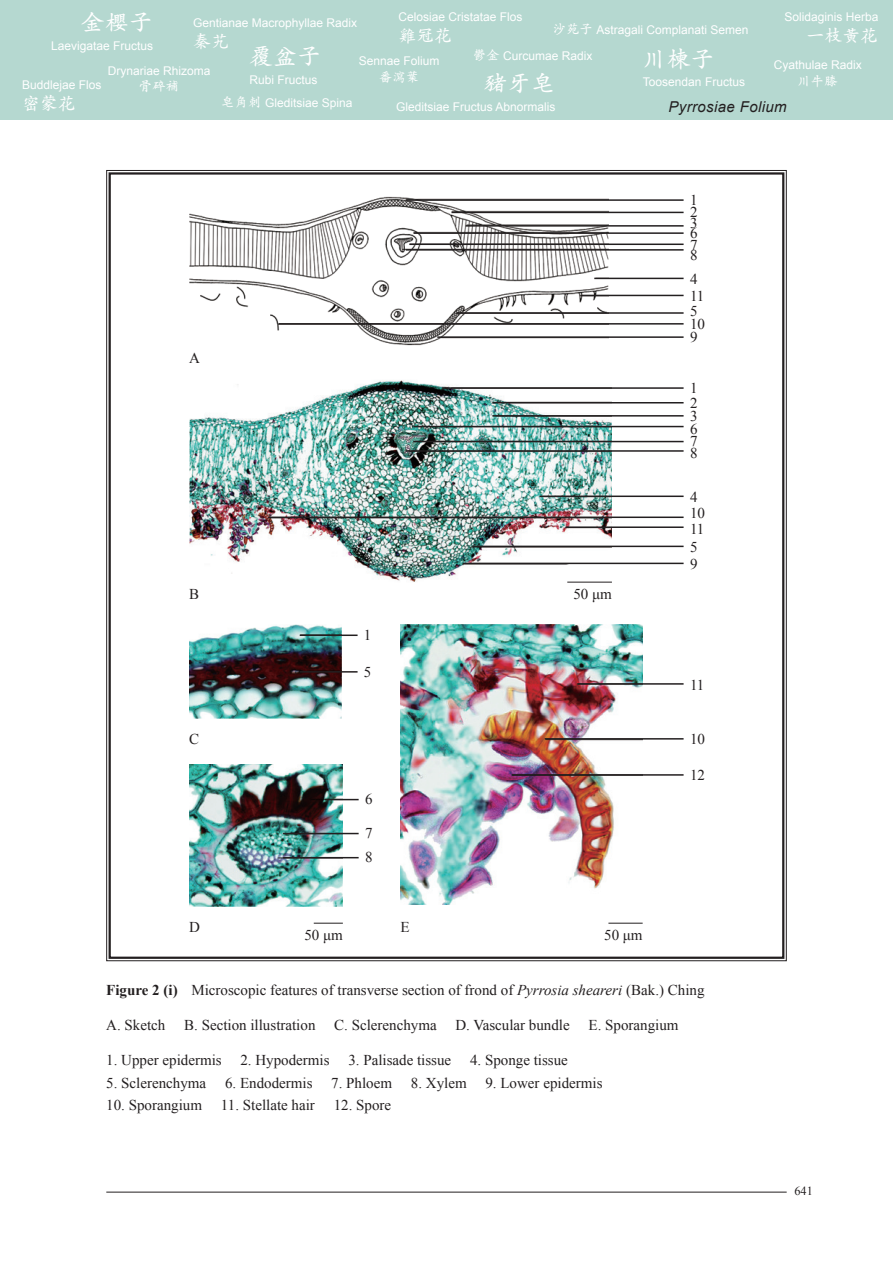
<style>
.page{position:relative;width:893px;height:1263px;background:#fff}
.page>*{position:absolute;margin:0;border:0;box-sizing:border-box;transform-origin:0 0}
.t1{font:600 24px "M Kai HK";color:#fff}
.t2{font:600 18px "M Kai HK";color:#fff}
.t3{font:15px/12.5px "Times New Roman";color:#231f20}
.t4{font:italic 15px "Arial";letter-spacing:.025em;color:#231f20}
.t5{font:600 13.5px "M Kai HK";color:#fff}
.t6{font:12.3px "Times New Roman";color:#231f20}
.t7{font:12px "Arial";color:#fff}
.s1{font-family:"M Kai HK";font-weight:600;font-size:13.5px}
.s2{font-weight:700}
.s3{font-style:italic}
</style>
<div class="page">
<svg style="left:106px;top:170px;width:681px;height:791px"></svg>
<img style="left:189px;top:197px;width:419px;height:149px">
<img style="left:189px;top:380px;width:423px;height:202px">
<img style="left:400px;top:625px;width:243px;height:279px">
<div style="left:0;top:0;width:893px;height:119px;background:#b5d8d0"></div>
<hr style="left:106px;top:1192px;width:681px;height:1px;background:#231f20">
<hr style="left:406px;top:199px;width:278px;height:2px;background:#231f20">
<hr style="left:451px;top:212px;width:233px;height:1px;background:#231f20">
<hr style="left:466px;top:225px;width:218px;height:2px;background:#231f20">
<hr style="left:414px;top:232px;width:270px;height:2px;background:#231f20">
<hr style="left:409px;top:244px;width:275px;height:1px;background:#231f20">
<hr style="left:406px;top:249px;width:278px;height:2px;background:#231f20">
<hr style="left:594px;top:278px;width:90px;height:1px;background:#231f20">
<hr style="left:580px;top:295px;width:104px;height:1px;background:#231f20">
<hr style="left:457px;top:312px;width:227px;height:2px;background:#231f20">
<hr style="left:279px;top:323px;width:405px;height:2px;background:#231f20">
<hr style="left:442px;top:387px;width:242px;height:2px;background:#231f20">
<hr style="left:492px;top:402px;width:192px;height:1px;background:#231f20">
<hr style="left:492px;top:415px;width:192px;height:2px;background:#231f20">
<hr style="left:413px;top:426px;width:271px;height:1px;background:#231f20">
<hr style="left:413px;top:441px;width:271px;height:1px;background:#231f20">
<hr style="left:406px;top:450px;width:278px;height:2px;background:#231f20">
<hr style="left:539px;top:495px;width:145px;height:2px;background:#231f20">
<hr style="left:566px;top:526px;width:118px;height:2px;background:#231f20">
<hr style="left:472px;top:546px;width:212px;height:1px;background:#231f20">
<hr style="left:463px;top:563px;width:221px;height:1px;background:#231f20">
<hr style="left:577px;top:683px;width:107px;height:2px;background:#231f20">
<hr style="left:545px;top:738px;width:139px;height:2px;background:#231f20">
<hr style="left:512px;top:774px;width:172px;height:2px;background:#231f20">
<hr style="left:269px;top:516px;width:415px;height:2px;background:#231f20">
<img style="left:189px;top:625px;width:152px;height:93px">
<img style="left:189px;top:764px;width:154px;height:142px">
<hr style="left:325px;top:799px;width:34px;height:1px;background:#231f20">
<hr style="left:300px;top:634px;width:58px;height:2px;background:#231f20">
<hr style="left:300px;top:671px;width:58px;height:2px;background:#231f20">
<hr style="left:283px;top:833px;width:76px;height:1px;background:#231f20">
<hr style="left:283px;top:857px;width:76px;height:1px;background:#231f20">
<svg style="left:314px;top:923px;width:29px;height:1px"></svg>
<hr style="left:608px;top:923px;width:35px;height:1px;background:#231f20">
<hr style="left:567px;top:582px;width:45px;height:1px;background:#231f20">
<hr style="left:437px;top:336px;width:247px;height:2px;background:#231f20">
<h1 class="t1" style="left:81px;top:6px;width:73px">金櫻子</h1>
<p class="t7" style="left:51px;top:38px;width:104px">Laevigatae Fructus</p>
<p class="t7" style="left:398px;top:9px;width:126px">Celosiae Cristatae Flos</p>
<p class="t2" style="left:398px;top:22px;width:55px">雞冠花</p>
<p class="t7" style="left:784px;top:9px;width:96px">Solidaginis Herba</p>
<p class="t2" style="left:807px;top:23px;width:73px">一枝黃花</p>
<p class="t7" style="left:193px;top:15px;width:166px">Gentianae Macrophyllae Radix</p>
<p class="t2" style="left:193px;top:29px;width:37px">秦艽</p>
<p class="t7" style="left:553px;top:22px;width:197px"><span class="s1">沙苑子</span> Astragali Complanati Semen</p>
<h1 class="t1" style="left:250px;top:39px;width:73px">覆盆子</h1>
<p class="t7" style="left:250px;top:72px;width:70px">Rubi Fructus</p>
<h1 class="t1" style="left:643px;top:42px;width:73px">川楝子</h1>
<p class="t7" style="left:473px;top:48px;width:121px"><span class="s1">鬱金</span> Curcumae Radix</p>
<p class="t7" style="left:359px;top:53px;width:82px">Sennae Folium</p>
<p class="t5" style="left:379px;top:68px;width:42px">番瀉葉</p>
<p class="t7" style="left:774px;top:57px;width:90px">Cyathulae Radix</p>
<p class="t5" style="left:797px;top:71px;width:42px">川牛膝</p>
<p class="t7" style="left:108px;top:62px;width:104px">Drynariae Rhizoma</p>
<p class="t5" style="left:139px;top:77px;width:42px">骨碎補</p>
<h1 class="t1" style="left:483px;top:66px;width:73px">豬牙皂</h1>
<p class="t7" style="left:396px;top:99px;width:161px">Gleditsiae Fructus Abnormalis</p>
<p class="t7" style="left:22px;top:77px;width:81px">Buddlejae Flos</p>
<p class="t7" style="left:643px;top:74px;width:104px">Toosendan Fructus</p>
<p class="t2" style="left:22px;top:91px;width:55px">密蒙花</p>
<p class="t7" style="left:221px;top:95px;width:133px"><span class="s1">皂角刺</span> Gleditsiae Spina</p>
<p class="t4" style="left:668px;top:97px;width:120px">Pyrrosiae Folium</p>
<p class="t3" style="left:189px;top:351px;width:12px">A</p>
<p class="t3" style="left:189px;top:588px;width:12px">B</p>
<p class="t3" style="left:189px;top:732px;width:12px">C</p>
<p class="t3" style="left:364px;top:628px;width:9px">1</p>
<p class="t3" style="left:364px;top:665px;width:9px">5</p>
<p class="t3" style="left:365px;top:793px;width:9px">6</p>
<p class="t3" style="left:365px;top:821px;width:9px;line-height:24.2px">7<br>8</p>
<p class="t3" style="left:573px;top:588px;width:40px">50 μm</p>
<p class="t3" style="left:189px;top:920px;width:12px">D</p>
<p class="t3" style="left:400px;top:920px;width:11px">E</p>
<p class="t3" style="left:304px;top:929px;width:40px">50 μm</p>
<p class="t3" style="left:604px;top:929px;width:40px">50 μm</p>
<p class="t3" style="left:690px;top:193px;width:9px">1<br>2</p>
<p class="t3" style="left:690px;top:217px;width:9px;line-height:11.1px;text-align:justify">3<br>6<br>7</p>
<p class="t3" style="left:690px;top:243px;width:9px;line-height:23.9px">8<br>4</p>
<p class="t3" style="left:690px;top:288px;width:16px;line-height:15.5px">11<br>5</p>
<p class="t3" style="left:690px;top:317px;width:16px;line-height:13.4px">10<br>9</p>
<p class="t3" style="left:690px;top:380px;width:9px;line-height:15.1px">1<br>2</p>
<p class="t3" style="left:690px;top:410px;width:9px;text-align:justify">3<br>6<br>7<br>8</p>
<p class="t3" style="left:690px;top:480px;width:16px;line-height:32.2px">4<br>11</p>
<p class="t3" style="left:690px;top:538px;width:9px;line-height:17px">5<br>9</p>
<p class="t3" style="left:690px;top:507px;width:16px">10</p>
<p class="t3" style="left:690px;top:678px;width:16px">11</p>
<p class="t3" style="left:690px;top:733px;width:16px">10</p>
<p class="t3" style="left:690px;top:768px;width:16px">12</p>
<p class="t3" style="left:106px;top:984px;width:600px"><span class="s2">Figure 2 (i)</span> Microscopic features of transverse section of frond of <span class="s3">Pyrrosia sheareri</span> (Bak.) Ching</p>
<p class="t3" style="left:106px;top:1019px;width:61px">A. Sketch</p>
<p class="t3" style="left:184px;top:1019px;width:133px">B. Section illustration</p>
<p class="t3" style="left:334px;top:1019px;width:104px">C. Sclerenchyma</p>
<p class="t3" style="left:455px;top:1019px;width:116px">D. Vascular bundle</p>
<p class="t3" style="left:588px;top:1019px;width:92px">E. Sporangium</p>
<p class="t3" style="left:106px;top:1054px;width:225px">1. Upper epidermis 2. Hypodermis</p>
<p class="t3" style="left:348px;top:1054px;width:104px">3. Palisade tissue</p>
<p class="t3" style="left:470px;top:1054px;width:99px">4. Sponge tissue</p>
<p class="t3" style="left:106px;top:1076px;width:101px">5. Sclerenchyma</p>
<p class="t3" style="left:225px;top:1076px;width:89px">6. Endodermis</p>
<p class="t3" style="left:331px;top:1076px;width:62px">7. Phloem</p>
<p class="t3" style="left:411px;top:1076px;width:57px">8. Xylem</p>
<p class="t3" style="left:485px;top:1076px;width:119px">9. Lower epidermis</p>
<p class="t3" style="left:106px;top:1099px;width:97px">10. Sporangium</p>
<p class="t3" style="left:221px;top:1099px;width:96px">11. Stellate hair</p>
<p class="t3" style="left:334px;top:1099px;width:59px">12. Spore</p>
<p class="t6" style="left:794px;top:1182px;width:20px">641</p>
</div>
